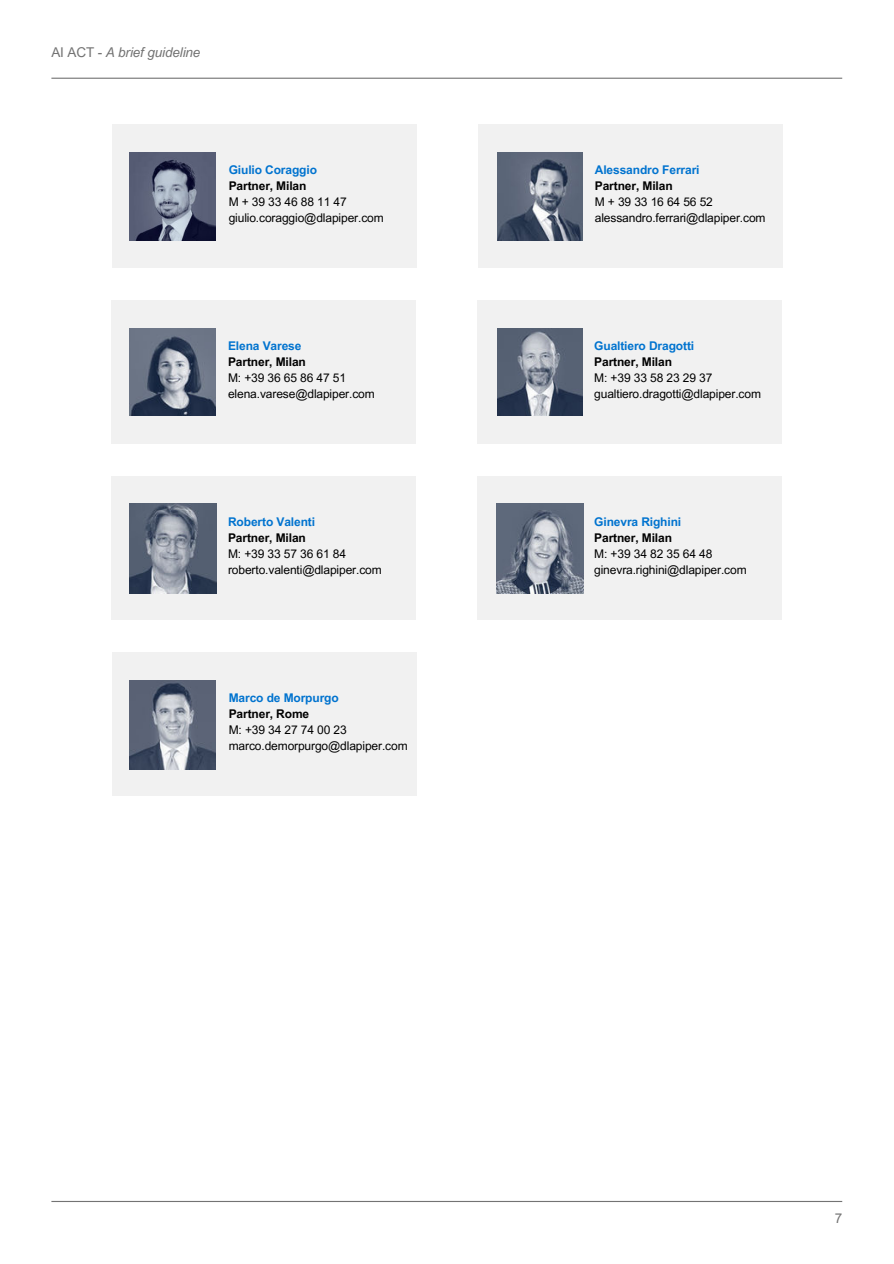
<style>
.page{position:relative;width:894px;height:1264px;background:#fff}
.page>*{position:absolute;margin:0;border:0;box-sizing:border-box;transform-origin:0 0}
.t1{font:italic 13.5px "Arial MT Pro";letter-spacing:-.01em;color:#737373}
.t2{font:13.5px "Arial MT Pro";color:#737373}
.t3{font:12px/16px "Arial MT Pro";letter-spacing:-.01em;color:#000}
.t4{font:700 12px "Arial MT Pro";letter-spacing:-.01em;color:#0073cf}
.t5{font:700 12px "Arial MT Pro";letter-spacing:-.01em;color:#000}
.s1{font-style:normal}
</style>
<div class="page">
<hr style="left:51px;top:78px;width:791px;height:1px;background:#737373">
<hr style="left:51px;top:1200px;width:791px;height:1px;background:#737373">
<div style="left:112px;top:124px;width:304px;height:144px;background:#f1f1f1"></div>
<img style="left:130px;top:152px;width:85px;height:88px">
<div style="left:478px;top:124px;width:304px;height:144px;background:#f1f1f1"></div>
<img style="left:497px;top:152px;width:85px;height:88px">
<div style="left:111px;top:301px;width:305px;height:143px;background:#f1f1f1"></div>
<div style="left:477px;top:301px;width:304px;height:143px;background:#f1f1f1"></div>
<div style="left:111px;top:476px;width:305px;height:143px;background:#f1f1f1"></div>
<div style="left:477px;top:476px;width:304px;height:143px;background:#f1f1f1"></div>
<div style="left:112px;top:652px;width:304px;height:143px;background:#f1f1f1"></div>
<img style="left:130px;top:328px;width:85px;height:88px">
<img style="left:497px;top:328px;width:85px;height:88px">
<img style="left:130px;top:503px;width:86px;height:90px">
<img style="left:496px;top:503px;width:87px;height:90px">
<img style="left:130px;top:680px;width:85px;height:89px">
<p class="t1" style="left:51px;top:45px;width:150px"><span class="s1">AI ACT -</span> A brief guideline</p>
<p class="t4" style="left:228px;top:163px;width:90px">Giulio Coraggio</p>
<p class="t5" style="left:228px;top:179px;width:79px">Partner, Milan</p>
<p class="t3" style="left:228px;top:194px;width:156px">M + 39 33 46 88 11 47 giulio.coraggio@dlapiper.com</p>
<p class="t4" style="left:228px;top:339px;width:75px">Elena Varese</p>
<p class="t5" style="left:228px;top:355px;width:79px">Partner, Milan</p>
<p class="t3" style="left:228px;top:371px;width:148px">M: +39 36 65 86 47 51 elena.varese@dlapiper.com</p>
<p class="t4" style="left:228px;top:515px;width:89px">Roberto Valenti</p>
<p class="t5" style="left:228px;top:531px;width:79px">Partner, Milan</p>
<p class="t3" style="left:228px;top:546px;width:155px">M: +39 33 57 36 61 84 roberto.valenti@dlapiper.com</p>
<p class="t4" style="left:228px;top:690px;width:112px">Marco de Morpurgo</p>
<p class="t5" style="left:228px;top:706px;width:82px">Partner, Rome</p>
<p class="t3" style="left:228px;top:722px;width:180px">M: +39 34 27 74 00 23 marco.demorpurgo@dlapiper.com</p>
<p class="t4" style="left:594px;top:163px;width:106px">Alessandro Ferrari</p>
<p class="t5" style="left:594px;top:179px;width:79px">Partner, Milan</p>
<p class="t3" style="left:594px;top:194px;width:172px">M + 39 33 16 64 56 52 alessandro.ferrari@dlapiper.com</p>
<p class="t4" style="left:594px;top:339px;width:101px">Gualtiero Dragotti</p>
<p class="t5" style="left:594px;top:355px;width:79px">Partner, Milan</p>
<p class="t3" style="left:594px;top:371px;width:168px">M: +39 33 58 23 29 37 gualtiero.dragotti@dlapiper.com</p>
<p class="t4" style="left:594px;top:515px;width:89px">Ginevra Righini</p>
<p class="t5" style="left:594px;top:531px;width:79px">Partner, Milan</p>
<p class="t3" style="left:594px;top:546px;width:154px">M: +39 34 82 35 64 48 ginevra.righini@dlapiper.com</p>
<p class="t2" style="left:834px;top:1210px;width:9px">7</p>
</div>
